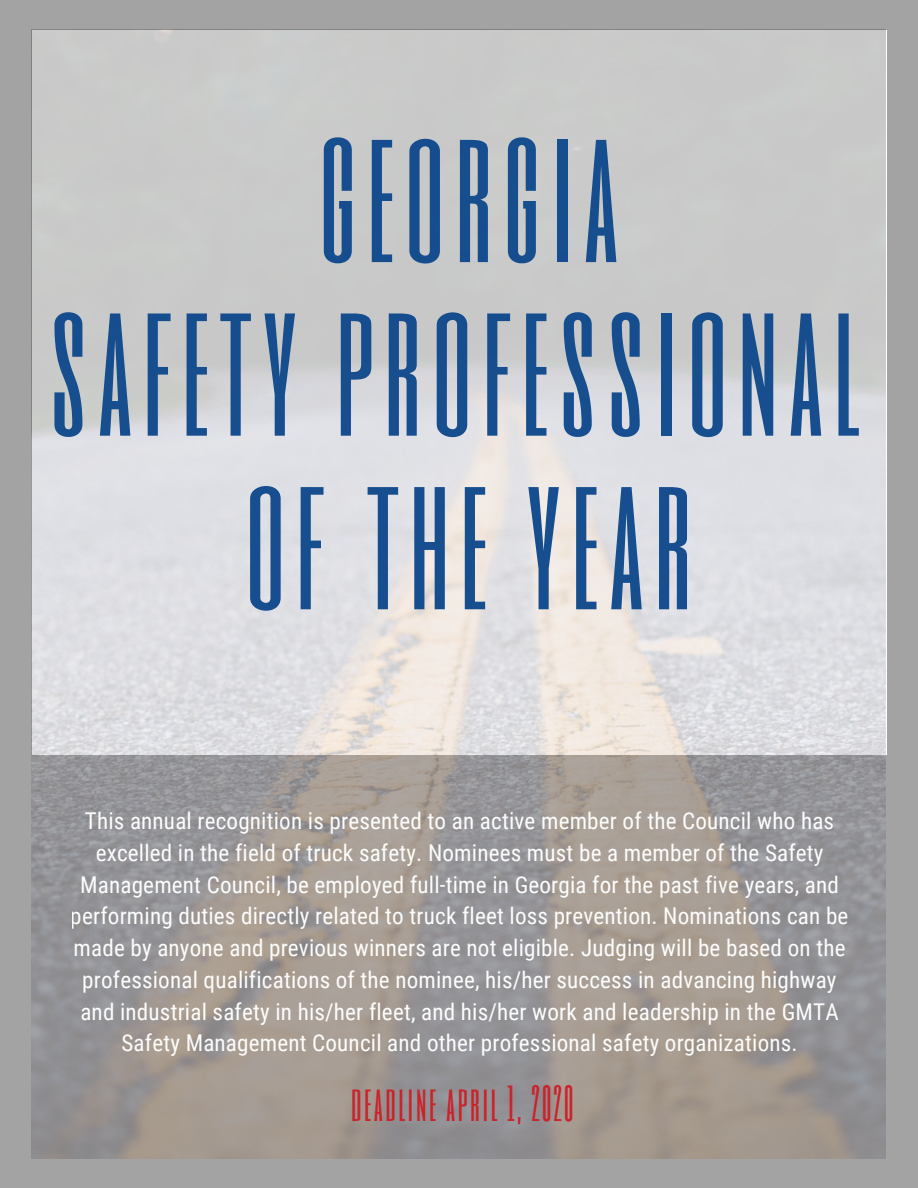
<style>
.page{position:relative;width:918px;height:1188px;background:#a3a3a3}
.page>*{position:absolute;margin:0;border:0;box-sizing:border-box;transform-origin:0 0}
.t1{font:162.9px/173.6px "Six Caps";letter-spacing:.06em;color:#124b8d;text-align:center}
.t2{font:42px "Six Caps";letter-spacing:.06em;color:#cb212a}
.t3{font:23.1px/31.8px "Roboto Condensed";letter-spacing:.01em;color:#fff;text-align:center}
</style>
<div class="page">
<img style="left:32px;top:30px;width:853px;height:1128px">
<h1 class="t1" style="left:49px;top:103px;width:811px">GEORGIA<br>SAFETY PROFESSIONAL<br>OF THE YEAR</h1>
<p class="t3" style="left:71px;top:805px;width:779px">This annual recognition is presented to an active member of the Council who has excelled in the field of truck safety. Nominees must be a member of the Safety Management Council, be employed full-time in Georgia for the past five years, and performing duties directly related to truck fleet loss prevention. Nominations can be made by anyone and previous winners are not eligible. Judging will be based on the professional qualifications of the nominee, his/her success in advancing highway and industrial safety in his/her fleet, and his/her work and leadership in the GMTA Safety Management Council and other professional safety organizations.</p>
<h2 class="t2" style="left:351px;top:1075px;width:223px">DEADLINE APRIL 1, 2020</h2>
</div>
